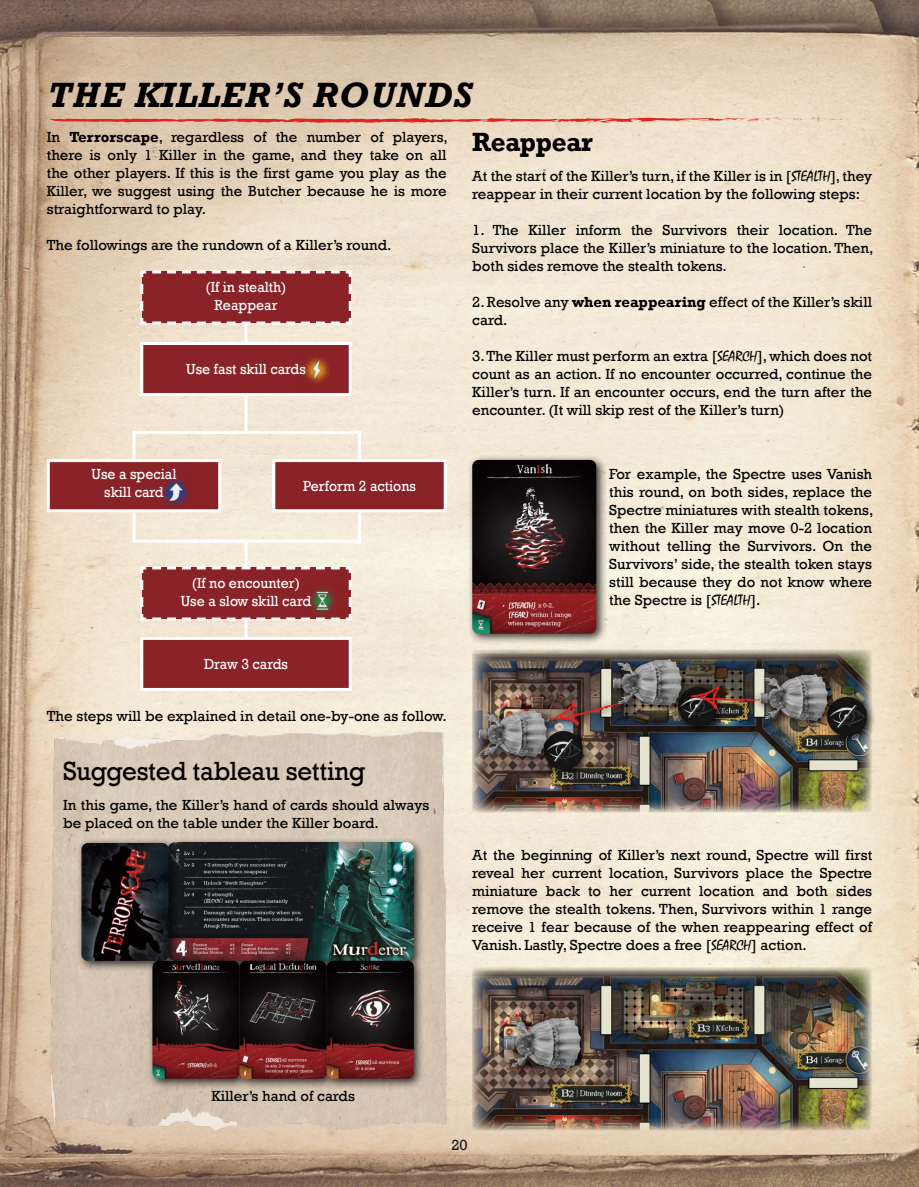
<style>
.page{position:relative;width:919px;height:1187px;background:#fff}
.page>*{position:absolute;margin:0;border:0;box-sizing:border-box;transform-origin:0 0}
.t1{font:italic 700 36px "Rockwell";letter-spacing:.025em;color:#000}
.t2{font:27px "Rockwell";letter-spacing:-.01em;color:#000;scale:.96 1}
.t3{font:700 27px "Rockwell";letter-spacing:-.01em;color:#000;scale:.96 1}
.t4{font:15px/18px "Rockwell";color:#000;text-align:justify}
.t5{font:15px/18px "Rockwell";color:#fff;text-align:center;scale:.94 1}
.t6{font:15px "Rockwell";color:#121309}
.s1{font-weight:700}
.s2{font-family:"Mistral"}
</style>
<div class="page">
<img style="left:0;top:0;width:918px;height:1186px">
<img style="left:46px;top:731px;width:400px;height:399px">
<div style="left:163px;top:837px;width:262px;height:134px;background:#000;opacity:.75"></div>
<img style="left:180px;top:842px;width:234px;height:113px">
<div style="left:76px;top:837px;width:104px;height:135px;background:#000;opacity:.75"></div>
<div style="left:147px;top:955px;width:104px;height:135px;background:#000;opacity:.75"></div>
<img style="left:152px;top:960px;width:82px;height:118px">
<div style="left:234px;top:955px;width:104px;height:135px;background:#000;opacity:.75"></div>
<div style="left:321px;top:955px;width:104px;height:134px;background:#000;opacity:.75"></div>
<div style="left:140px;top:342px;width:212px;height:54px;background:#892327;border:3px solid #fff"></div>
<svg style="left:139px;top:565px;width:214px;height:57px;background:#9b4647"></svg>
<svg style="left:139px;top:269px;width:214px;height:57px;background:#9a4344"></svg>
<div style="left:140px;top:637px;width:212px;height:54px;background:#892327;border:3px solid #fff"></div>
<div style="left:47px;top:459px;width:174px;height:53px;background:#892327;border:3px solid #fff"></div>
<div style="left:272px;top:459px;width:174px;height:53px;background:#892327;border:3px solid #fff"></div>
<hr style="left:244px;top:395px;width:3px;height:39px;background:#fff">
<hr style="left:244px;top:542px;width:3px;height:24px;background:#fff">
<hr style="left:358px;top:431px;width:3px;height:30px;background:#fff">
<hr style="left:132px;top:512px;width:3px;height:30px;background:#fff">
<hr style="left:132px;top:431px;width:3px;height:30px;background:#fff">
<hr style="left:244px;top:618px;width:3px;height:20px;background:#fff">
<hr style="left:244px;top:322px;width:3px;height:20px;background:#fff">
<hr style="left:358px;top:512px;width:3px;height:30px;background:#fff">
<hr style="left:132px;top:431px;width:114px;height:3px;background:#fff">
<hr style="left:188px;top:539px;width:173px;height:3px;background:#fff">
<hr style="left:188px;top:431px;width:171px;height:3px;background:#fff">
<hr style="left:132px;top:539px;width:114px;height:3px;background:#fff">
<img style="left:304px;top:358px;width:25px;height:24px">
<img style="left:156px;top:478px;width:38px;height:33px">
<img style="left:303px;top:581px;width:38px;height:39px">
<div style="left:467px;top:454px;width:140px;height:191px;background:#000;opacity:.75"></div>
<img style="left:472px;top:460px;width:124px;height:173px">
<img style="left:472px;top:649px;width:400px;height:163px">
<img style="left:472px;top:967px;width:400px;height:163px">
<div style="left:823px;top:692px;width:53px;height:54px;background:#000;opacity:.75"></div>
<img style="left:827px;top:697px;width:39px;height:38px">
<div style="left:673px;top:682px;width:54px;height:54px;background:#000;opacity:.75"></div>
<img style="left:678px;top:716px;width:38px;height:9px">
<div style="left:539px;top:726px;width:54px;height:54px;background:#000;opacity:.75"></div>
<img style="left:544px;top:732px;width:38px;height:37px">
<div style="left:501px;top:1013px;width:90px;height:65px;background:#000;opacity:.75"></div>
<img style="left:506px;top:1017px;width:75px;height:51px">
<div style="left:683px;top:677px;width:111px;height:39px;background:#000;opacity:.75"></div>
<svg style="left:692px;top:685px;width:63px;height:24px;background:#58372d"></svg>
<div style="left:542px;top:690px;width:109px;height:42px;background:#000;opacity:.75"></div>
<svg style="left:549px;top:695px;width:101px;height:30px;background:#624745"></svg>
<div style="left:755px;top:669px;width:83px;height:62px;background:#000;opacity:.75"></div>
<img style="left:760px;top:674px;width:67px;height:46px">
<div style="left:608px;top:655px;width:84px;height:61px;background:#000;opacity:.75"></div>
<img style="left:613px;top:660px;width:68px;height:45px">
<div style="left:474px;top:705px;width:83px;height:62px;background:#000;opacity:.75"></div>
<img style="left:479px;top:710px;width:67px;height:46px">
<svg style="left:809px;top:118px;width:40px;height:2px"></svg>
<svg style="left:45px;top:117px;width:757px;height:7px;background:#e49887"></svg>
<h1 class="t1" style="left:47px;top:73px;width:426px">THE KILLER’S ROUNDS</h1>
<p class="t4" style="left:47px;top:128px;width:402px">In <span class="s1">Terrorscape</span>, regardless of the number of players, there is only 1 Killer in the game, and they take on all the other players. If this is the first game you play as the Killer, we suggest using the Butcher because he is more straightforward to play.</p>
<p class="t4" style="left:47px;top:236px;width:346px">The followings are the rundown of a Killer’s round.</p>
<p class="t5" style="left:205px;top:278px;width:88px">(If in stealth)<br>Reappear</p>
<p class="t5" style="left:186px;top:360px;width:129px">Use fast skill cards</p>
<p class="t5" style="left:91px;top:465px;width:92px">Use a special skill card</p>
<p class="t5" style="left:303px;top:477px;width:121px">Perform 2 actions</p>
<p class="t5" style="left:181px;top:574px;width:140px">(If no encounter)<br>Use a slow skill card</p>
<p class="t5" style="left:204px;top:655px;width:91px">Draw 3 cards</p>
<p class="t4" style="left:47px;top:707px;width:401px">The steps will be explained in detail one-by-one as follow.</p>
<h2 class="t2" style="left:63px;top:755px;width:316px">Suggested tableau setting</h2>
<p class="t4" style="left:63px;top:796px;width:368px">In this game, the Killer’s hand of cards should always be placed on the table under the Killer board.</p>
<h2 class="t3" style="left:472px;top:125px;width:127px">Reappear</h2>
<p class="t4" style="left:472px;top:167px;width:401px">At the start of the Killer’s turn, if the Killer is in [<span class="s2">STEALTH</span>], they reappear in their current location by the following steps:</p>
<p class="t4" style="left:472px;top:221px;width:402px">1. The Killer inform the Survivors their location. The Survivors place the Killer’s miniature to the location. Then, both sides remove the stealth tokens.</p>
<p class="t4" style="left:472px;top:293px;width:401px">2. Resolve any <span class="s1">when reappearing</span> effect of the Killer’s skill card.</p>
<p class="t4" style="left:472px;top:347px;width:401px">3. The Killer must perform an extra [<span class="s2">SEARCH</span>], which does not count as an action. If no encounter occurred, continue the Killer’s turn. If an encounter occurs, end the turn after the encounter. (It will skip rest of the Killer’s turn)</p>
<p class="t4" style="left:609px;top:464px;width:265px">For example, the Spectre uses Vanish this round, on both sides, replace the Spectre miniatures with stealth tokens, then the Killer may move 0-2 location without telling the Survivors. On the Survivors’ side, the stealth token stays still because they do not know where the Spectre is [<span class="s2">STEALTH</span>].</p>
<p class="t4" style="left:472px;top:846px;width:401px">At the beginning of Killer’s next round, Spectre will first reveal her current location, Survivors place the Spectre miniature back to her current location and both sides remove the stealth tokens. Then, Survivors within 1 range receive 1 fear because of the when reappearing effect of Vanish. Lastly, Spectre does a free [<span class="s2">SEARCH</span>] action.</p>
<p class="t4" style="left:211px;top:1087px;width:145px">Killer’s hand of cards</p>
<p class="t6" style="left:451px;top:1136px;width:18px">20</p>
</div>
